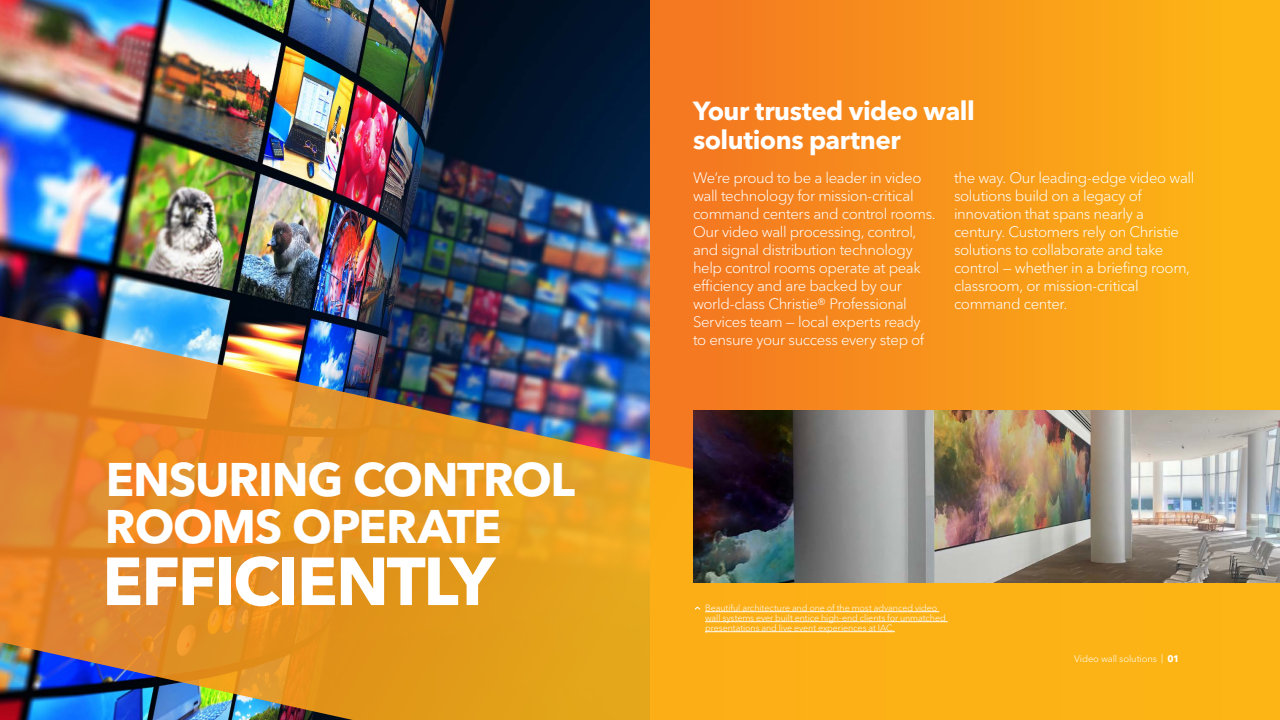
<style>
.page{position:relative;width:1280px;height:720px;background:#fff}
.page>*{position:absolute;margin:0;border:0;box-sizing:border-box;transform-origin:0 0}
.t1{font:700 67.2px "Avenir Next Cyr";letter-spacing:-.035em;color:#fff}
.t2{font:700 46.7px/46.7px "Avenir Next Cyr";letter-spacing:-.03em;color:#fff}
.t3{font:700 26px/29px "Avenir Next Cyr";letter-spacing:-.02em;color:#fff}
.t4{font:300 15px/18px "Avenir Next Cyr";letter-spacing:-.025em;color:#fff}
.t5{font:300 9.5px "Avenir Next Cyr";letter-spacing:-.01em;color:#fff}
.t6{font:300 9px/10px "Avenir Next Cyr";letter-spacing:-.01em;color:#fff}
.s1{font-weight:700}
</style>
<div class="page">
<div style="left:650px;top:0;width:630px;height:720px;background:linear-gradient(to right,#f37421,#fdba14)"></div>
<img style="left:0;top:0;width:650px;height:296px">
<img style="left:0;top:296px;width:1280px;height:424px">
<img style="left:693px;top:410px;width:587px;height:173px">
<hr style="left:705px;top:611px;width:234px;height:1px;background:#fff">
<hr style="left:705px;top:621px;width:243px;height:1px;background:#fff">
<hr style="left:705px;top:631px;width:190px;height:1px;background:#fff">
<svg style="left:695px;top:607px;width:5px;height:3px"></svg>
<h2 class="t2" style="left:105px;top:456px;width:472px">ENSURING CONTROL<br>ROOMS OPERATE</h2>
<h1 class="t1" style="left:102px;top:540px;width:394px">EFFICIENTLY</h1>
<h3 class="t3" style="left:693px;top:96px;width:283px">Your trusted video wall solutions partner</h3>
<p class="t4" style="left:693px;top:169px;width:244px">We’re proud to be a leader in video wall technology for mission-critical command centers and control rooms.<br>Our video wall processing, control, and signal distribution technology help control rooms operate at peak efficiency and are backed by our world-class Christie® Professional Services team — local experts ready to ensure your success every step of</p>
<p class="t4" style="left:954px;top:169px;width:242px">the way. Our leading-edge video wall solutions build on a legacy of innovation that spans nearly a century. Customers rely on Christie solutions to collaborate and take control — whether in a briefing room, classroom, or mission-critical command center.</p>
<p class="t6" style="left:705px;top:603px;width:242px">Beautiful architecture and one of the most advanced video wall systems ever built entice high-end clients for unmatched presentations and live event experiences at IAC.</p>
<p class="t5" style="left:1074px;top:653px;width:107px">Video wall solutions | <span class="s1">01</span></p>
</div>
